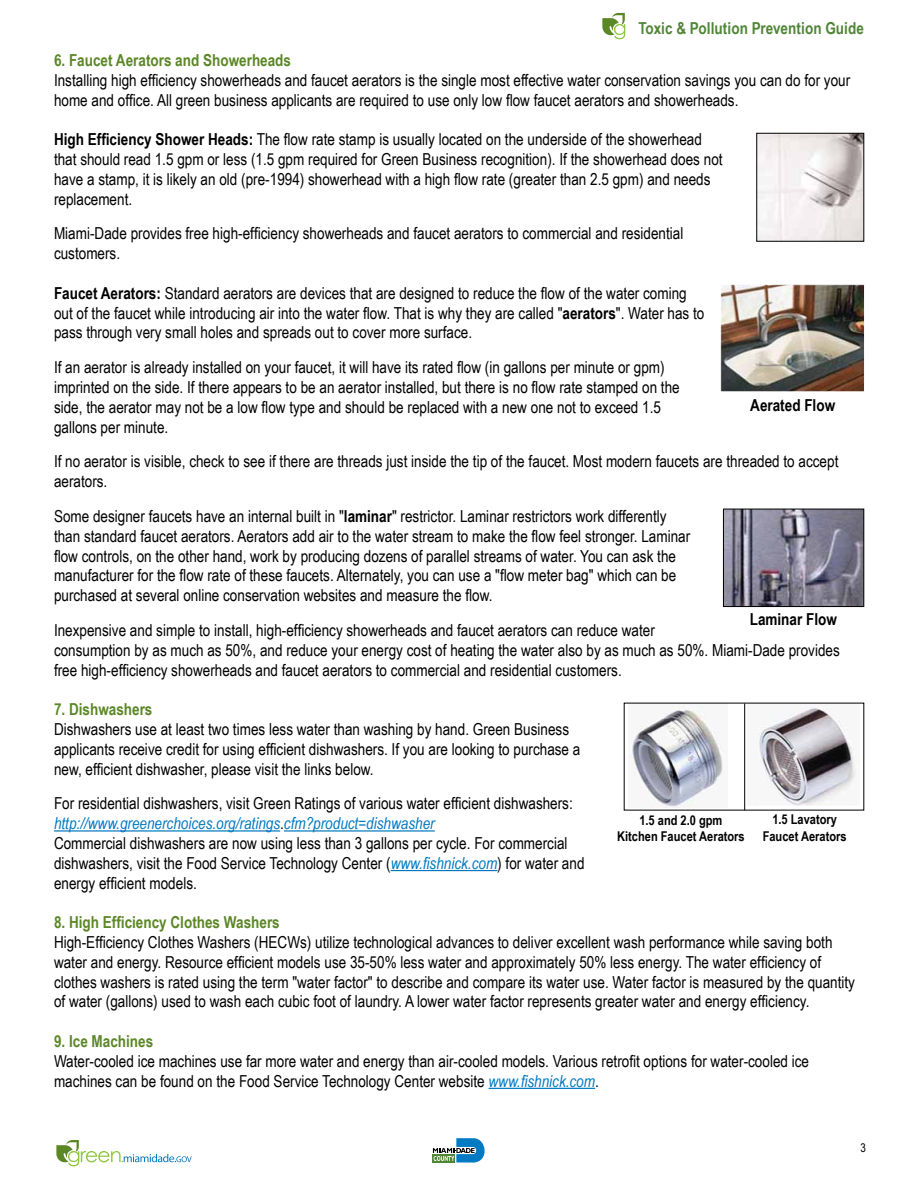
<style>
.page{position:relative;width:918px;height:1188px;background:#fff}
.page>*{position:absolute;margin:0;border:0;box-sizing:border-box;transform-origin:0 0}
.t1{font:16.5px/19.8px "Arial Narrow";color:#000}
.t2{font:700 16.5px "Arial Narrow";color:#5c8727}
.t3{font:700 16.5px "Arial Narrow";letter-spacing:.005em;color:#508636}
.t4{font:700 16.5px "Arial Narrow";color:#000}
.t5{font:700 13.5px/16.2px "Arial Narrow";color:#000;text-align:center}
.t6{font:12px "Arial Narrow";color:#000}
.s1{font-weight:700}
.s2{font-style:italic;color:#0079c1}
</style>
<div class="page">
<hr style="left:54px;top:830px;width:226px;height:2px;background:#0079c1">
<hr style="left:284px;top:830px;width:151px;height:2px;background:#0079c1">
<hr style="left:391px;top:870px;width:106px;height:1px;background:#0079c1">
<hr style="left:489px;top:1088px;width:106px;height:1px;background:#0079c1">
<img style="left:759px;top:135px;width:103px;height:104px">
<img style="left:630px;top:706px;width:94px;height:102px">
<img style="left:754px;top:706px;width:105px;height:100px">
<hr style="left:744px;top:703px;width:1px;height:107px;background:#000">
<img style="left:722px;top:286px;width:141px;height:104px">
<div style="left:720px;top:284px;width:145px;height:108px;border:1px solid #fff"></div>
<img style="left:725px;top:511px;width:137px;height:94px">
<div style="left:723px;top:509px;width:141px;height:98px;border:1px solid #000"></div>
<svg style="left:56px;top:1140px;width:136px;height:26px"></svg>
<svg style="left:433px;top:1138px;width:52px;height:24px"></svg>
<svg style="left:602px;top:13px;width:23px;height:26px"></svg>
<p class="t3" style="left:638px;top:16px;width:227px">Toxic &amp; Pollution Prevention Guide</p>
<p class="t2" style="left:54px;top:48px;width:239px">6. Faucet Aerators and Showerheads</p>
<p class="t1" style="left:54px;top:69px;width:798px">Installing high efficiency showerheads and faucet aerators is the single most effective water conservation savings you can do for your home and office. All green business applicants are required to use only low flow faucet aerators and showerheads.</p>
<p class="t1" style="left:54px;top:129px;width:670px"><span class="s1">High Efficiency Shower Heads:</span> The flow rate stamp is usually located on the underside of the showerhead that should read 1.5 gpm or less (1.5 gpm required for Green Business recognition). If the showerhead does not have a stamp, it is likely an old (pre-1994) showerhead with a high flow rate (greater than 2.5 gpm) and needs replacement.</p>
<p class="t1" style="left:54px;top:223px;width:631px">Miami-Dade provides free high-efficiency showerheads and faucet aerators to commercial and residential customers.</p>
<p class="t1" style="left:54px;top:282px;width:652px"><span class="s1">Faucet Aerators:</span> Standard aerators are devices that are designed to reduce the flow of the water coming out of the faucet while introducing air into the water flow. That is why they are called "<span class="s1">aerators</span>". Water has to pass through very small holes and spreads out to cover more surface.</p>
<p class="t1" style="left:54px;top:357px;width:627px">If an aerator is already installed on your faucet, it will have its rated flow (in gallons per minute or gpm) imprinted on the side. If there appears to be an aerator installed, but there is no flow rate stamped on the side, the aerator may not be a low flow type and should be replaced with a new one not to exceed 1.5 gallons per minute.</p>
<p class="t1" style="left:54px;top:451px;width:786px">If no aerator is visible, check to see if there are threads just inside the tip of the faucet. Most modern faucets are threaded to accept aerators.</p>
<p class="t1" style="left:54px;top:506px;width:638px">Some designer faucets have an internal built in "<span class="s1">laminar</span>" restrictor. Laminar restrictors work differently than standard faucet aerators. Aerators add air to the water stream to make the flow feel stronger. Laminar flow controls, on the other hand, work by producing dozens of parallel streams of water. You can ask the manufacturer for the flow rate of these faucets. Alternately, you can use a "flow meter bag" which can be purchased at several online conservation websites and measure the flow.</p>
<p class="t1" style="left:54px;top:620px;width:787px">Inexpensive and simple to install, high-efficiency showerheads and faucet aerators can reduce water<br>consumption by as much as 50%, and reduce your energy cost of heating the water also by as much as 50%. Miami-Dade provides free high-efficiency showerheads and faucet aerators to commercial and residential customers.</p>
<p class="t2" style="left:54px;top:697px;width:100px">7. Dishwashers</p>
<p class="t1" style="left:54px;top:719px;width:528px">Dishwashers use at least two times less water than washing by hand. Green Business applicants receive credit for using efficient dishwashers. If you are looking to purchase a new, efficient dishwasher, please visit the links below.</p>
<p class="t1" style="left:54px;top:793px;width:532px">For residential dishwashers, visit Green Ratings of various water efficient dishwashers: <span class="s2">http://www.greenerchoices.org/ratings</span>.<span class="s2">cfm?product=dishwasher<br></span>Commercial dishwashers are now using less than 3 gallons per cycle. For commercial dishwashers, visit the Food Service Technology Center (<span class="s2">www.fishnick.com</span>) for water and energy efficient models.</p>
<p class="t2" style="left:54px;top:910px;width:227px">8. High Efficiency Clothes Washers</p>
<p class="t1" style="left:54px;top:932px;width:803px">High-Efficiency Clothes Washers (HECWs) utilize technological advances to deliver excellent wash performance while saving both water and energy. Resource efficient models use 35-50% less water and approximately 50% less energy. The water efficiency of clothes washers is rated using the term "water factor" to describe and compare its water use. Water factor is measured by the quantity of water (gallons) used to wash each cubic foot of laundry. A lower water factor represents greater water and energy efficiency.</p>
<p class="t2" style="left:54px;top:1029px;width:101px">9. Ice Machines</p>
<p class="t1" style="left:54px;top:1050px;width:757px">Water-cooled ice machines use far more water and energy than air-cooled models. Various retrofit options for water-cooled ice machines can be found on the Food Service Technology Center website <span class="s2">www.fishnick.com</span>.</p>
<p class="t4" style="left:750px;top:393px;width:86px">Aerated Flow</p>
<p class="t4" style="left:750px;top:607px;width:89px">Laminar Flow</p>
<p class="t5" style="left:617px;top:811px;width:129px">1.5 and 2.0 gpm<br>Kitchen Faucet Aerators</p>
<p class="t5" style="left:763px;top:811px;width:85px">1.5 Lavatory<br>Faucet Aerators</p>
<p class="t6" style="left:860px;top:1139px;width:7px">3</p>
</div>
